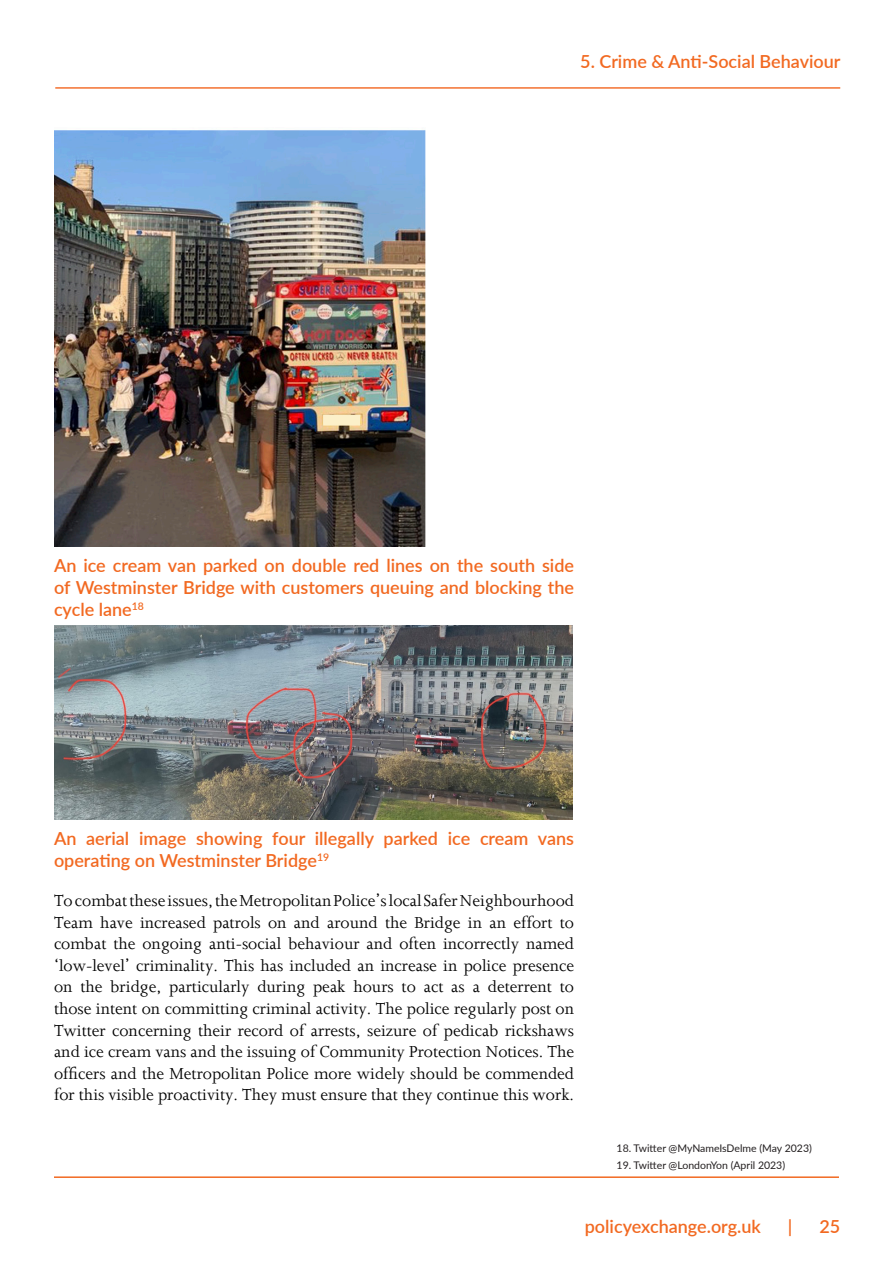
<style>
.page{position:relative;width:893px;height:1263px;background:#fff}
.page>*{position:absolute;margin:0;border:0;box-sizing:border-box;transform-origin:0 0}
.First_para_body{font:18px/21.6px "Joanna";color:#000;text-align:justify}
.Figure_heading{font:600 18px/21.6px "Lato";color:#f26921;text-align:justify}
.t1{font:10.5px "Lato";color:#231f20}
</style>
<div class="page">
<hr style="left:55px;top:87px;width:785px;height:2px;background:#f37130">
<hr style="left:54px;top:1176px;width:785px;height:2px;background:#f26921">
<img style="left:54px;top:130px;width:372px;height:417px">
<img style="left:54px;top:625px;width:519px;height:194px">
<p class="Figure_heading" style="left:580px;top:50px;width:262px">5. Crime &amp; Anti-Social Behaviour</p>
<p class="Figure_heading" style="left:54px;top:554px;width:522px">An ice cream van parked on double red lines on the south side of Westminster Bridge with customers queuing and blocking the cycle lane<sup>18</sup></p>
<p class="Figure_heading" style="left:54px;top:827px;width:521px">An aerial image showing four illegally parked ice cream vans operating on Westminster Bridge<sup>19</sup></p>
<p class="First_para_body" style="left:54px;top:889px;width:522px">To combat these issues, the Metropolitan Police’s local Safer Neighbourhood Team have increased patrols on and around the Bridge in an effort to combat the ongoing anti-social behaviour and often incorrectly named ‘low-level’ criminality. This has included an increase in police presence on the bridge, particularly during peak hours to act as a deterrent to those intent on committing criminal activity. The police regularly post on Twitter concerning their record of arrests, seizure of pedicab rickshaws and ice cream vans and the issuing of Community Protection Notices. The officers and the Metropolitan Police more widely should be commended for this visible proactivity. They must ensure that they continue this work.</p>
<p class="t1" style="left:617px;top:1141px;width:197px">18. Twitter @MyNameIsDelme (May 2023)</p>
<p class="t1" style="left:617px;top:1158px;width:170px">19. Twitter @LondonYon (April 2023)</p>
<p class="Figure_heading" style="left:585px;top:1215px;width:178px">policyexchange.org.uk</p>
<p class="Figure_heading" style="left:788px;top:1215px;width:6px">|</p>
<p class="Figure_heading" style="left:819px;top:1215px;width:22px">25</p>
</div>
